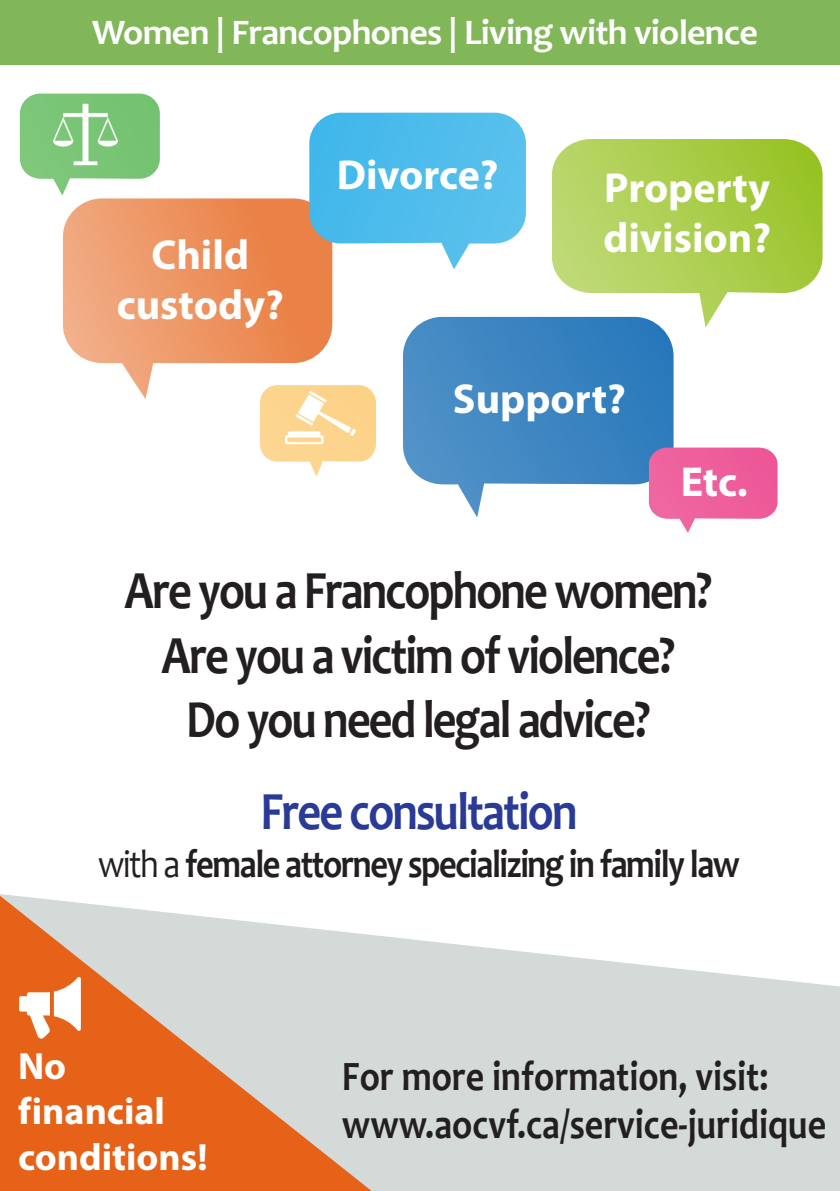
<style>
.page{position:relative;width:840px;height:1191px;background:#fff}
.page>*{position:absolute;margin:0;border:0;box-sizing:border-box;transform-origin:0 0}
.t1{font:700 54px "Candara";letter-spacing:-.04em;color:#231f20;scale:.86 1}
.t2{font:700 54px "Candara";letter-spacing:-.04em;color:#2a3b97;scale:.86 1}
.t3{font:700 42px "Candara";color:#231f20;scale:.86 1}
.t4{font:700 42px "Myriad Pro";color:#fff}
.t5{font:700 40px "Candara";letter-spacing:-.04em;color:#231f20;scale:.86 1}
.t6{font:700 38px/45.6px "Myriad Pro";color:#fff}
.t7{font:700 36px "Candara";letter-spacing:-.02em;color:#fff}
.s1{font-weight:400}
</style>
<div class="page">
<svg style="left:0;top:894px;width:839px;height:297px;fill:#d4dad8"></svg>
<svg style="left:0;top:895px;width:371px;height:296px;background:#dfa27e"></svg>
<img style="left:63px;top:198px;width:269px;height:201px">
<img style="left:403px;top:317px;width:270px;height:200px">
<img style="left:551px;top:139px;width:271px;height:188px">
<img style="left:309px;top:113px;width:216px;height:156px">
<img style="left:20px;top:94px;width:140px;height:102px">
<img style="left:260px;top:385px;width:116px;height:92px">
<img style="left:648px;top:447px;width:129px;height:86px">
<img style="left:54px;top:103px;width:63px;height:63px">
<img style="left:286px;top:383px;width:69px;height:70px">
<div style="left:0;top:0;width:839px;height:64px;background:#81b659"></div>
<svg style="left:19px;top:977px;width:62px;height:61px"></svg>
<p class="t7" style="left:92px;top:10px;width:667px">Women | Francophones | Living with violence</p>
<p class="t4" style="left:151px;top:227px;width:99px">Child</p>
<p class="t4" style="left:117px;top:278px;width:168px">custody?</p>
<p class="t4" style="left:336px;top:148px;width:163px">Divorce?</p>
<p class="t4" style="left:604px;top:160px;width:167px">Property</p>
<p class="t4" style="left:603px;top:210px;width:169px">division?</p>
<p class="t4" style="left:452px;top:371px;width:174px">Support?</p>
<p class="t4" style="left:680px;top:454px;width:68px">Etc.</p>
<p class="t1" style="left:124px;top:556px;width:684px">Are you a Francophone women?</p>
<p class="t1" style="left:161px;top:621px;width:598px">Are you a victim of violence?</p>
<p class="t1" style="left:186px;top:686px;width:541px">Do you need legal advice?</p>
<p class="t2" style="left:260px;top:777px;width:370px">Free consultation</p>
<p class="t5" style="left:98px;top:838px;width:747px"><span class="s1">with a</span> female attorney specializing in family law</p>
<p class="t6" style="left:18px;top:1042px;width:50px">No</p>
<p class="t6" style="left:18px;top:1087px;width:191px">financial conditions!</p>
<p class="t3" style="left:342px;top:1050px;width:497px">For more information, visit:</p>
<p class="t3" style="left:342px;top:1098px;width:564px">www.aocvf.ca/service-juridique</p>
</div>
